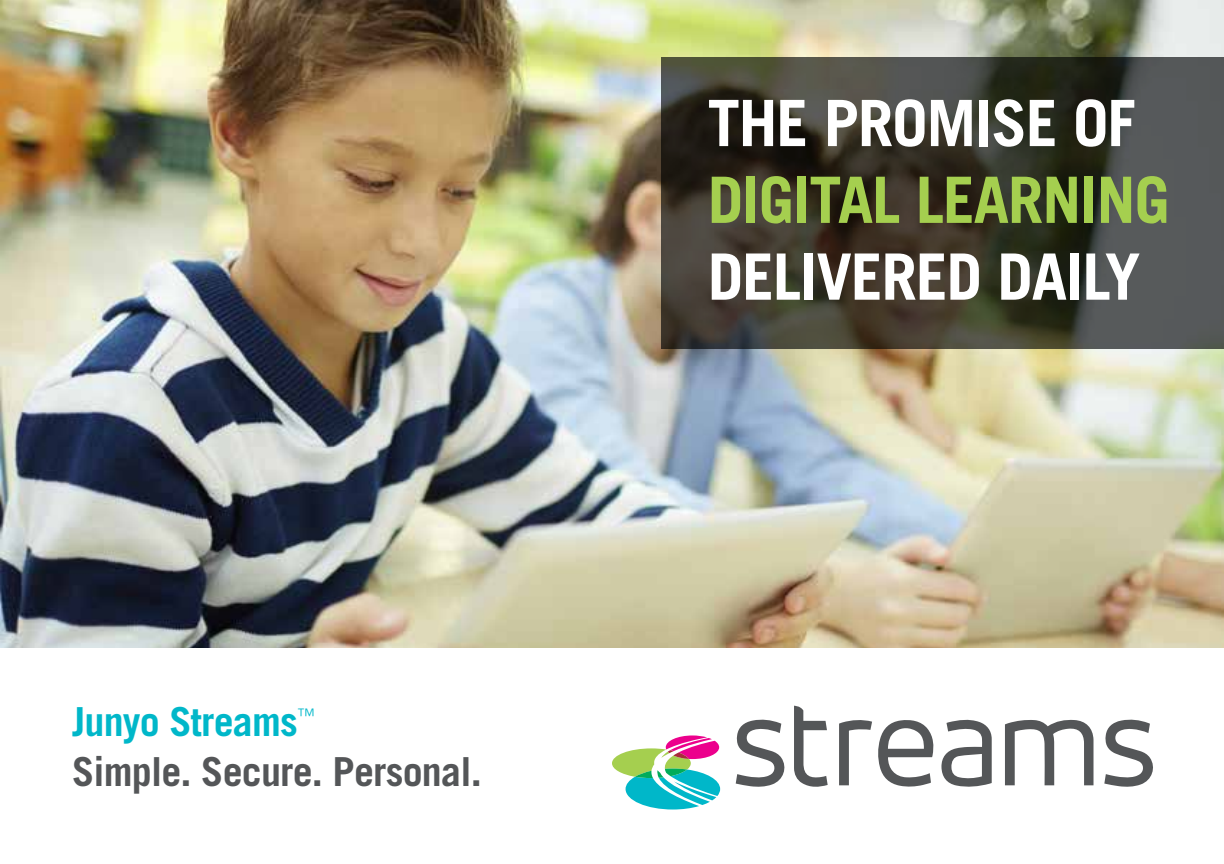
<style>
.page{position:relative;width:1224px;height:864px;background:#fff}
.page>*{position:absolute;margin:0;border:0;box-sizing:border-box;transform-origin:0 0}
.t1{font:700 64px "Trade Gothic";letter-spacing:-.02em;color:#fff}
.t2{font:700 64px "Trade Gothic";letter-spacing:-.02em;color:#a5cf4f}
.t3{font:700 40px/49.6px "Trade Gothic";letter-spacing:-.02em;color:#545658}
.s1{color:#00b7c9}
</style>
<div class="page">
<img style="left:0;top:0;width:1224px;height:647px">
<svg style="left:661px;top:57px;width:563px;height:292px;background:#3e3c33"></svg>
<svg style="left:1005px;top:719px;width:89px;height:66px"></svg>
<svg style="left:941px;top:719px;width:51px;height:68px"></svg>
<svg style="left:794px;top:705px;width:34px;height:82px"></svg>
<svg style="left:839px;top:720px;width:95px;height:67px"></svg>
<svg style="left:736px;top:719px;width:49px;height:68px"></svg>
<svg style="left:1104px;top:719px;width:49px;height:68px"></svg>
<svg style="left:612px;top:735px;width:108px;height:75px"></svg>
<p class="t3" style="left:72px;top:697px;width:411px"><span class="s1">Junyo Streams</span><sup>™<br></sup>Simple. Secure. Personal.</p>
<h1 class="t1" style="left:708px;top:84px;width:429px">THE PROMISE OF</h1>
<h1 class="t2" style="left:708px;top:161px;width:464px">DIGITAL LEARNING</h1>
<h1 class="t1" style="left:708px;top:238px;width:434px">DELIVERED DAILY</h1>
</div>
